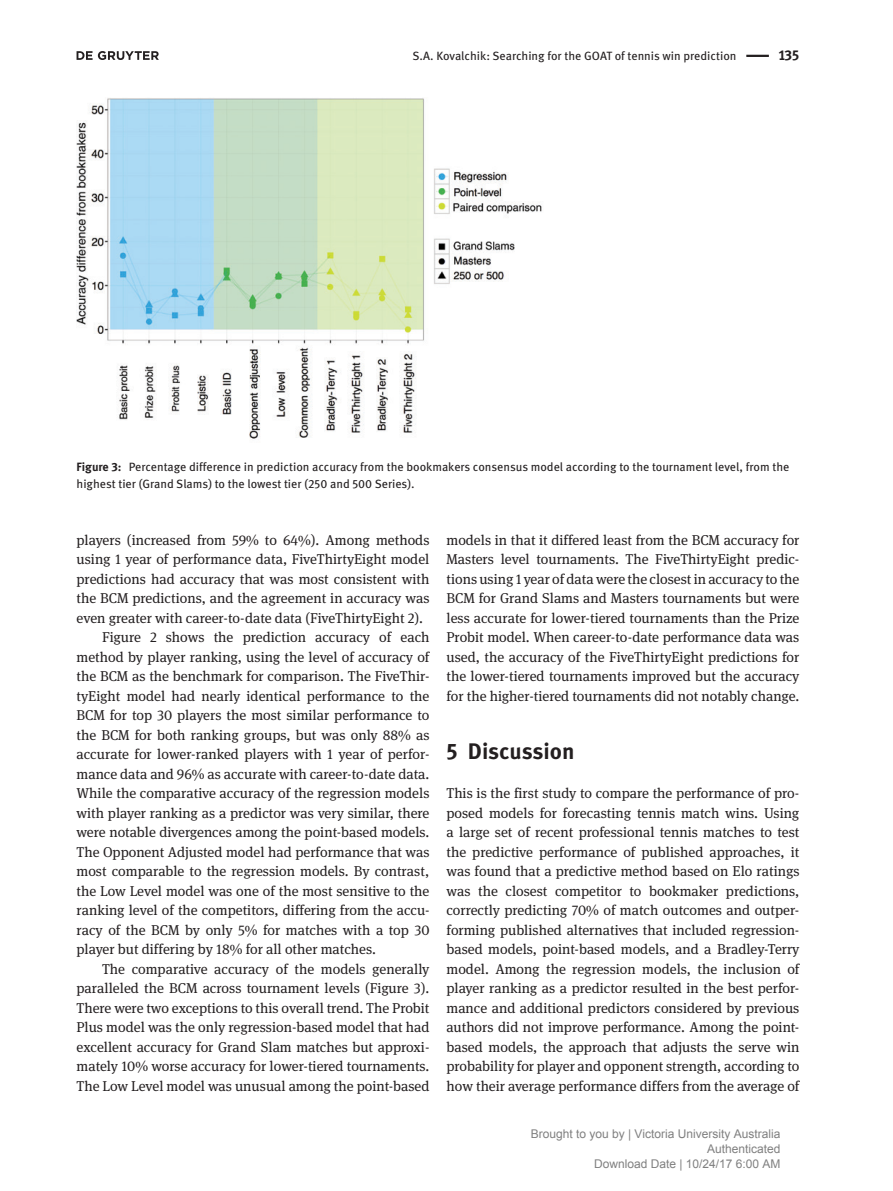
<style>
.page{position:relative;width:893px;height:1191px;background:#fff}
.page>*{position:absolute;margin:0;border:0;box-sizing:border-box;transform-origin:0 0}
.t1{font:700 22.5px "DG Meta Science";letter-spacing:-.005em;color:#231f20}
.t2{font:14.25px/19.5px "DG Meta Serif Science";color:#231f20;text-align:justify}
.t3{font:700 14.25px "DG Meta Science";color:#231f20}
.t4{font:12px/16.5px "DG Meta Science";color:#231f20}
.t5{font:12px/15px "Arial";color:#808080;text-align:right}
.s1{font-weight:700}
</style>
<div class="page">
<hr style="left:746px;top:55px;width:23px;height:2px;background:#231f20">
<img style="left:77px;top:98px;width:465px;height:341px">
<svg style="left:77px;top:51px;width:82px;height:9px"></svg>
<p class="t4" style="left:412px;top:47px;width:326px">S.A. Kovalchik: Searching for the GOAT of tennis win prediction</p>
<p class="t3" style="left:779px;top:44px;width:22px">135</p>
<p class="t4" style="left:77px;top:458px;width:714px"><span class="s1">Figure 3:</span> Percentage difference in prediction accuracy from the bookmakers consensus model according to the tournament level, from the highest tier (Grand Slams) to the lowest tier (250 and 500 Series).</p>
<p class="t2" style="left:77px;top:530px;width:354px">players (increased from 59% to 64%). Among methods</p>
<p class="t2" style="left:77px;top:549px;width:354px">using 1 year of performance data, FiveThirtyEight model</p>
<p class="t2" style="left:77px;top:569px;width:354px">predictions had accuracy that was most consistent with</p>
<p class="t2" style="left:77px;top:588px;width:354px">the BCM predictions, and the agreement in accuracy was</p>
<p class="t2" style="left:77px;top:608px;width:348px">even greater with career-to-date data (FiveThirtyEight 2).</p>
<p class="t2" style="left:102px;top:627px;width:329px">Figure 2 shows the prediction accuracy of each</p>
<p class="t2" style="left:77px;top:647px;width:354px">method by player ranking, using the level of accuracy of</p>
<p class="t2" style="left:77px;top:666px;width:354px">the BCM as the benchmark for comparison. The FiveThir-</p>
<p class="t2" style="left:77px;top:686px;width:354px">tyEight model had nearly identical performance to the</p>
<p class="t2" style="left:77px;top:705px;width:354px">BCM for top 30 players the most similar performance to</p>
<p class="t2" style="left:77px;top:725px;width:354px">the BCM for both ranking groups, but was only 88% as</p>
<p class="t2" style="left:77px;top:744px;width:354px">accurate for lower-ranked players with 1 year of perfor-</p>
<p class="t2" style="left:77px;top:764px;width:354px">mance data and 96% as accurate with career-to-date data.</p>
<p class="t2" style="left:77px;top:783px;width:354px">While the comparative accuracy of the regression models</p>
<p class="t2" style="left:77px;top:803px;width:354px">with player ranking as a predictor was very similar, there</p>
<p class="t2" style="left:77px;top:822px;width:354px">were notable divergences among the point-based models.</p>
<p class="t2" style="left:77px;top:842px;width:354px">The Opponent Adjusted model had performance that was</p>
<p class="t2" style="left:77px;top:861px;width:354px">most comparable to the regression models. By contrast,</p>
<p class="t2" style="left:77px;top:881px;width:354px">the Low Level model was one of the most sensitive to the</p>
<p class="t2" style="left:77px;top:900px;width:354px">ranking level of the competitors, differing from the accu-</p>
<p class="t2" style="left:77px;top:920px;width:354px">racy of the BCM by only 5% for matches with a top 30</p>
<p class="t2" style="left:77px;top:939px;width:301px">player but differing by 18% for all other matches.</p>
<p class="t2" style="left:102px;top:959px;width:329px">The comparative accuracy of the models generally</p>
<p class="t2" style="left:77px;top:978px;width:354px">paralleled the BCM across tournament levels (Figure 3).</p>
<p class="t2" style="left:77px;top:998px;width:354px">There were two exceptions to this overall trend. The Probit</p>
<p class="t2" style="left:77px;top:1017px;width:354px">Plus model was the only regression-based model that had</p>
<p class="t2" style="left:77px;top:1036px;width:354px">excellent accuracy for Grand Slam matches but approxi-</p>
<p class="t2" style="left:77px;top:1056px;width:354px">mately 10% worse accuracy for lower-tiered tournaments.</p>
<p class="t2" style="left:77px;top:1075px;width:354px">The Low Level model was unusual among the point-based</p>
<p class="t2" style="left:446px;top:529px;width:354px">models in that it differed least from the BCM accuracy for Masters level tournaments. The FiveThirtyEight predic&shy;tions using 1 year of data were the closest in accuracy to the BCM for Grand Slams and Masters tournaments but were less accurate for lower-tiered tournaments than the Prize Probit model. When career-to-date performance data was used, the accuracy of the FiveThirtyEight predictions for the lower-tiered tournaments improved but the accuracy for the higher-tiered tournaments did not notably change.</p>
<h1 class="t1" style="left:446px;top:733px;width:129px">5 Discussion</h1>
<p class="t2" style="left:446px;top:783px;width:354px">This is the first study to compare the performance of pro&shy;posed models for forecasting tennis match wins. Using a large set of recent professional tennis matches to test the predictive performance of published approaches, it was found that a predictive method based on Elo ratings was the closest competitor to bookmaker predictions, correctly predicting 70% of match outcomes and outper&shy;forming published alternatives that included regression&shy;based models, point-based models, and a Bradley-Terry model. Among the regression models, the inclusion of player ranking as a predictor resulted in the best perfor&shy;mance and additional predictors considered by previous authors did not improve performance. Among the point&shy;based models, the approach that adjusts the serve win probability for player and opponent strength, according to how their average performance differs from the average of</p>
<p class="t5" style="left:531px;top:1127px;width:251px">Brought to you by | Victoria University Australia<br>Authenticated<br>Download Date | 10/24/17 6:00 AM</p>
</div>
